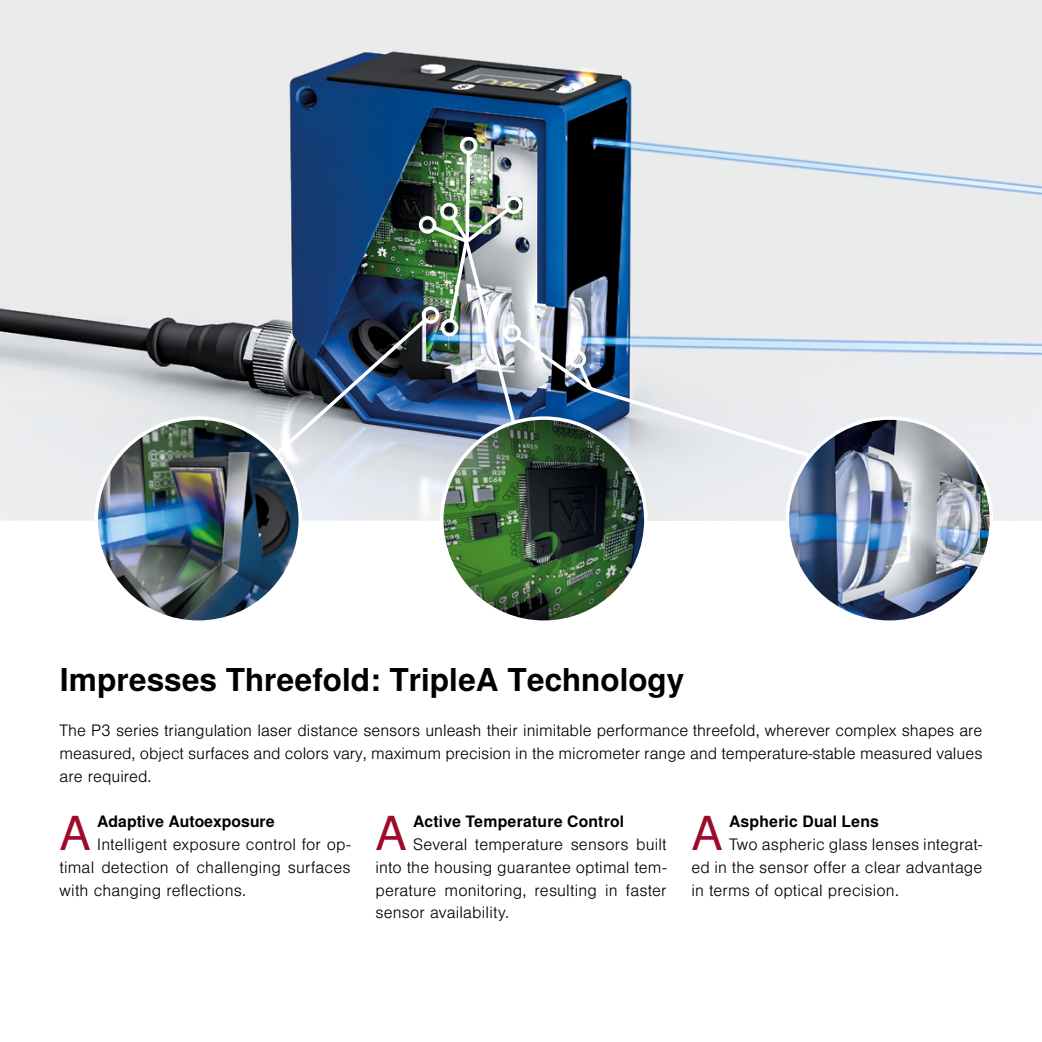
<style>
.page{position:relative;width:1042px;height:1042px;background:#fff}
.page>*{position:absolute;margin:0;border:0;box-sizing:border-box;transform-origin:0 0}
.t1{font:46.9px "Nimbus Sans Global";color:#9f0a2a}
.t2{font:700 31.5px "Nimbus Sans Global";color:#000}
.t3{font:300 15.75px/22.8px "Nimbus Sans Global";letter-spacing:.01em;color:#000;text-align:justify}
.t4{font:700 15.75px "Nimbus Sans Global";letter-spacing:.01em;color:#000}
</style>
<div class="page">
<img style="left:0;top:0;width:1042px;height:521px">
<div style="left:460px;top:137px;width:17px;height:17px;border:4px solid #fff;border-radius:50%"></div>
<img style="left:271px;top:149px;width:543px;height:311px">
<div style="left:568px;top:350px;width:18px;height:18px;border:4px solid #fff;border-radius:50%"></div>
<img style="left:787px;top:418px;width:204px;height:204px;border-radius:102px">
<img style="left:96px;top:418px;width:204px;height:204px;border-radius:102px">
<img style="left:442px;top:418px;width:204px;height:204px;border-radius:102px">
<div style="left:440px;top:416px;width:207px;height:208px;border:4px solid #fff;border-radius:50%"></div>
<h2 class="t2" style="left:60px;top:661px;width:626px">Impresses Threefold: TripleA Technology</h2>
<p class="t3" style="left:60px;top:719px;width:924px">The P3 series triangulation laser distance sensors unleash their inimitable performance threefold, wherever complex shapes are measured, object surfaces and colors vary, maximum precision in the micrometer range and temperature-stable measured values are required.</p>
<h1 class="t1" style="left:60px;top:806px;width:33px">A</h1>
<p class="t4" style="left:97px;top:813px;width:179px">Adaptive Autoexposure</p>
<p class="t3" style="left:60px;top:833px;width:293px;text-indent:38px">Intelligent exposure control for op&shy;timal detection of challenging surfaces with changing reflections.</p>
<h1 class="t1" style="left:375px;top:806px;width:33px">A</h1>
<p class="t4" style="left:413px;top:813px;width:213px">Active Temperature Control</p>
<p class="t3" style="left:375px;top:833px;width:293px;text-indent:38px">Several temperature sensors built into the housing guarantee optimal tem&shy;perature monitoring, resulting in faster sensor availability.</p>
<h1 class="t1" style="left:691px;top:806px;width:33px">A</h1>
<p class="t4" style="left:729px;top:813px;width:151px">Aspheric Dual Lens</p>
<p class="t3" style="left:691px;top:833px;width:293px;text-indent:38px">Two aspheric glass lenses integrat&shy;ed in the sensor offer a clear advantage in terms of optical precision.</p>
</div>
